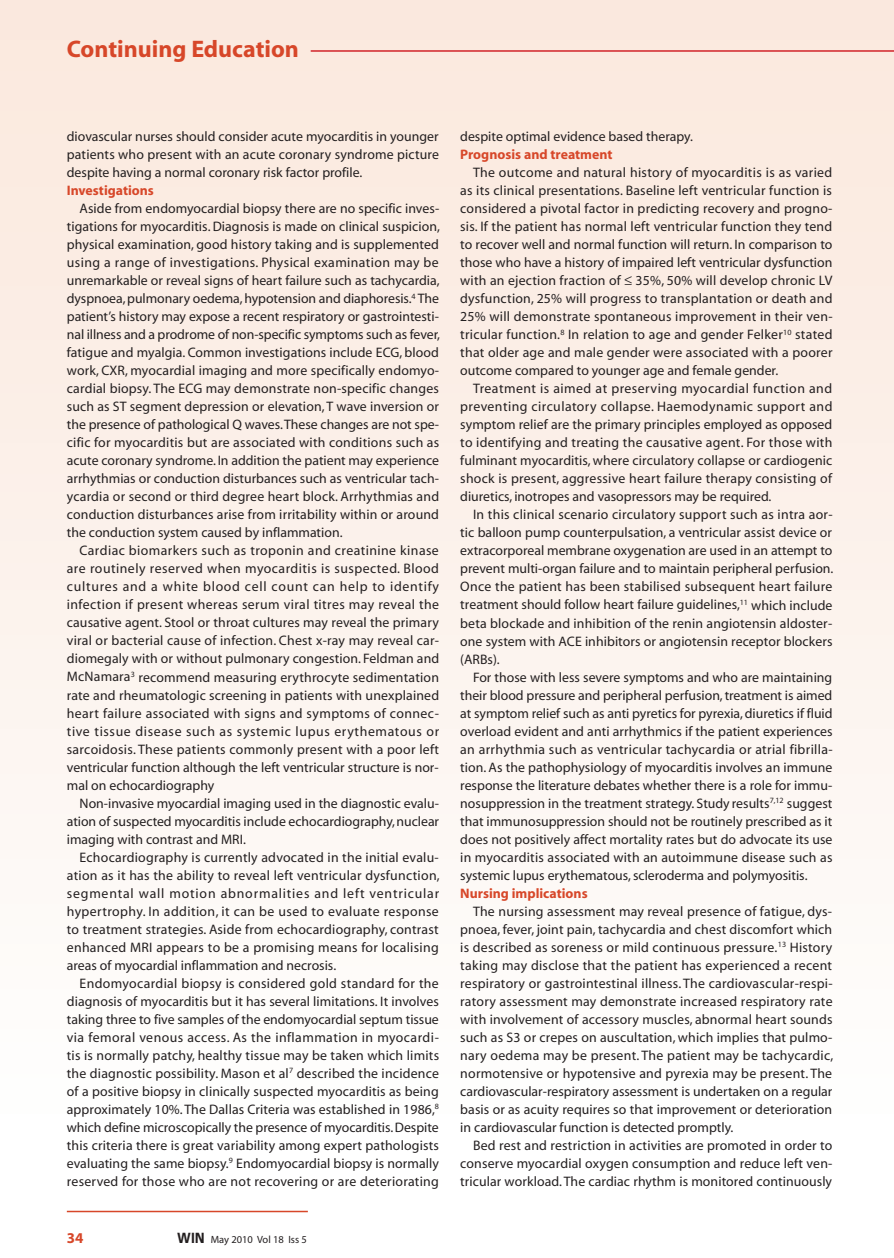
<style>
.page{position:relative;width:894px;height:1258px;background:#fff}
.page>*{position:absolute;margin:0;border:0;box-sizing:border-box;transform-origin:0 0}
.t1{font:700 24px "Myriad";color:#d74729}
.t2{font:700 15px "Myriad";color:#d74729}
.t3{font:13.8px/18px "Myriad";color:#231f20;text-align:justify}
.t4{font:700 13.8px "Myriad";color:#d74729}
.t5{font:10.5px "Myriad";color:#231f20}
.s1{font-family:"Antique Olive";font-weight:700;font-size:13.8px}
</style>
<div class="page">
<div style="left:0;top:0;width:894px;height:1136px;background:linear-gradient(to bottom,#fae7dc,#fefefd)"></div>
<hr style="left:311px;top:50px;width:583px;height:2px;background:#d1232a">
<hr style="left:67px;top:1210px;width:241px;height:2px;background:#d74729">
<svg style="left:0;top:0;width:5px;height:4px"></svg>
<h1 class="t1" style="left:67px;top:37px;width:234px">Continuing Education</h1>
<p class="t3" style="left:67px;top:128px;width:374px">diovascular nurses should consider acute myocarditis in younger patients who present with an acute coronary syndrome picture despite having a normal coronary risk factor profile.</p>
<p class="t4" style="left:67px;top:184px;width:89px">Investigations</p>
<p class="t3" style="left:67px;top:200px;width:375px;text-indent:13px">Aside from endomyocardial biopsy there are no specific inves&shy;tigations for myocarditis. Diagnosis is made on clinical suspicion, physical examination, good history taking and is supplemented using a range of investigations. Physical examination may be unremarkable or reveal signs of heart failure such as tachycardia, dyspnoea, pulmonary oedema, hypotension and diaphoresis.<sup>4</sup> The patient’s history may expose a recent respiratory or gastrointesti&shy;nal illness and a prodrome of non-specific symptoms such as fever, fatigue and myalgia. Common investigations include ECG, blood work, CXR, myocardial imaging and more specifically endomyo&shy;cardial biopsy. The ECG may demonstrate non-specific changes such as ST segment depression or elevation, T wave inversion or the presence of pathological Q waves. These changes are not spe&shy;cific for myocarditis but are associated with conditions such as acute coronary syndrome. In addition the patient may experience arrhythmias or conduction disturbances such as ventricular tach&shy;ycardia or second or third degree heart block. Arrhythmias and conduction disturbances arise from irritability within or around the conduction system caused by inflammation.</p>
<p class="t3" style="left:67px;top:542px;width:374px;text-indent:13px">Cardiac biomarkers such as troponin and creatinine kinase are routinely reserved when myocarditis is suspected. Blood cultures and a white blood cell count can help to identify infection if present whereas serum viral titres may reveal the causative agent. Stool or throat cultures may reveal the primary viral or bacterial cause of infection. Chest x-ray may reveal car&shy;diomegaly with or without pulmonary congestion. Feldman and McNamara<sup>3</sup> recommend measuring erythrocyte sedimentation rate and rheumatologic screening in patients with unexplained heart failure associated with signs and symptoms of connec&shy;tive tissue disease such as systemic lupus erythematous or sarcoidosis. These patients commonly present with a poor left ventricular function although the left ventricular structure is nor&shy;mal on echocardiography</p>
<p class="t3" style="left:67px;top:794px;width:374px;text-indent:13px">Non-invasive myocardial imaging used in the diagnostic evalu&shy;ation of suspected myocarditis include echocardiography, nuclear imaging with contrast and MRI.</p>
<p class="t3" style="left:67px;top:848px;width:374px;text-indent:13px">Echocardiography is currently advocated in the initial evalu&shy;ation as it has the ability to reveal left ventricular dysfunction, segmental wall motion abnormalities and left ventricular hypertrophy. In addition, it can be used to evaluate response to treatment strategies. Aside from echocardiography, contrast enhanced MRI appears to be a promising means for localising areas of myocardial inflammation and necrosis.</p>
<p class="t3" style="left:67px;top:974px;width:374px;text-indent:13px">Endomyocardial biopsy is considered gold standard for the diagnosis of myocarditis but it has several limitations. It involves taking three to five samples of the endomyocardial septum tissue via femoral venous access. As the inflammation in myocardi&shy;tis is normally patchy, healthy tissue may be taken which limits the diagnostic possibility. Mason et al<sup>7</sup> described the incidence of a positive biopsy in clinically suspected myocarditis as being approximately 10%. The Dallas Criteria was established in 1986,<sup>8 </sup>which define microscopically the presence of myocarditis. Despite this criteria there is great variability among expert pathologists evaluating the same biopsy.<sup>9</sup> Endomyocardial biopsy is normally reserved for those who are not recovering or are deteriorating</p>
<p class="t2" style="left:67px;top:1230px;width:18px">34</p>
<p class="t5" style="left:177px;top:1234px;width:131px"><span class="s1">WIN</span> May 2010 Vol 18 Iss 5</p>
<p class="t3" style="left:460px;top:128px;width:234px">despite optimal evidence based therapy.</p>
<p class="t4" style="left:460px;top:148px;width:154px">Prognosis and treatment</p>
<p class="t3" style="left:460px;top:164px;width:374px;text-indent:13px">The outcome and natural history of myocarditis is as varied as its clinical presentations. Baseline left ventricular function is considered a pivotal factor in predicting recovery and progno&shy;sis. If the patient has normal left ventricular function they tend to recover well and normal function will return. In comparison to those who have a history of impaired left ventricular dysfunction with an ejection fraction of ≤ 35%, 50% will develop chronic LV dysfunction, 25% will progress to transplantation or death and 25% will demonstrate spontaneous improvement in their ven&shy;tricular function.<sup>8</sup> In relation to age and gender Felker<sup>10</sup> stated that older age and male gender were associated with a poorer outcome compared to younger age and female gender.</p>
<p class="t3" style="left:460px;top:380px;width:374px;text-indent:13px">Treatment is aimed at preserving myocardial function and preventing circulatory collapse. Haemodynamic support and symptom relief are the primary principles employed as opposed to identifying and treating the causative agent. For those with fulminant myocarditis, where circulatory collapse or cardiogenic shock is present, aggressive heart failure therapy consisting of diuretics, inotropes and vasopressors may be required.</p>
<p class="t3" style="left:460px;top:506px;width:375px;text-indent:13px">In this clinical scenario circulatory support such as intra aor&shy;tic balloon pump counterpulsation, a ventricular assist device or extracorporeal membrane oxygenation are used in an attempt to prevent multi-organ failure and to maintain peripheral perfusion.<br>Once the patient has been stabilised subsequent heart failure treatment should follow heart failure guidelines,<sup>11</sup> which include beta blockade and inhibition of the renin angiotensin aldoster&shy;one system with ACE inhibitors or angiotensin receptor blockers (ARBs).</p>
<p class="t3" style="left:460px;top:668px;width:374px;text-indent:13px">For those with less severe symptoms and who are maintaining their blood pressure and peripheral perfusion, treatment is aimed at symptom relief such as anti pyretics for pyrexia, diuretics if fluid overload evident and anti arrhythmics if the patient experiences an arrhythmia such as ventricular tachycardia or atrial fibrilla&shy;tion. As the pathophysiology of myocarditis involves an immune response the literature debates whether there is a role for immu&shy;nosuppression in the treatment strategy. Study results<sup>7,12</sup> suggest that immunosuppression should not be routinely prescribed as it does not positively affect mortality rates but do advocate its use in myocarditis associated with an autoimmune disease such as systemic lupus erythematous, scleroderma and polymyositis.</p>
<p class="t4" style="left:460px;top:886px;width:129px">Nursing implications</p>
<p class="t3" style="left:460px;top:902px;width:374px;text-indent:13px">The nursing assessment may reveal presence of fatigue, dys&shy;pnoea, fever, joint pain, tachycardia and chest discomfort which is described as soreness or mild continuous pressure.<sup>13</sup> History taking may disclose that the patient has experienced a recent respiratory or gastrointestinal illness. The cardiovascular-respi&shy;ratory assessment may demonstrate increased respiratory rate with involvement of accessory muscles, abnormal heart sounds such as S3 or crepes on auscultation, which implies that pulmo&shy;nary oedema may be present. The patient may be tachycardic, normotensive or hypotensive and pyrexia may be present. The cardiovascular-respiratory assessment is undertaken on a regular basis or as acuity requires so that improvement or deterioration in cardiovascular function is detected promptly.</p>
<p class="t3" style="left:460px;top:1136px;width:374px;text-indent:13px">Bed rest and restriction in activities are promoted in order to conserve myocardial oxygen consumption and reduce left ven&shy;tricular workload. The cardiac rhythm is monitored continuously</p>
</div>
